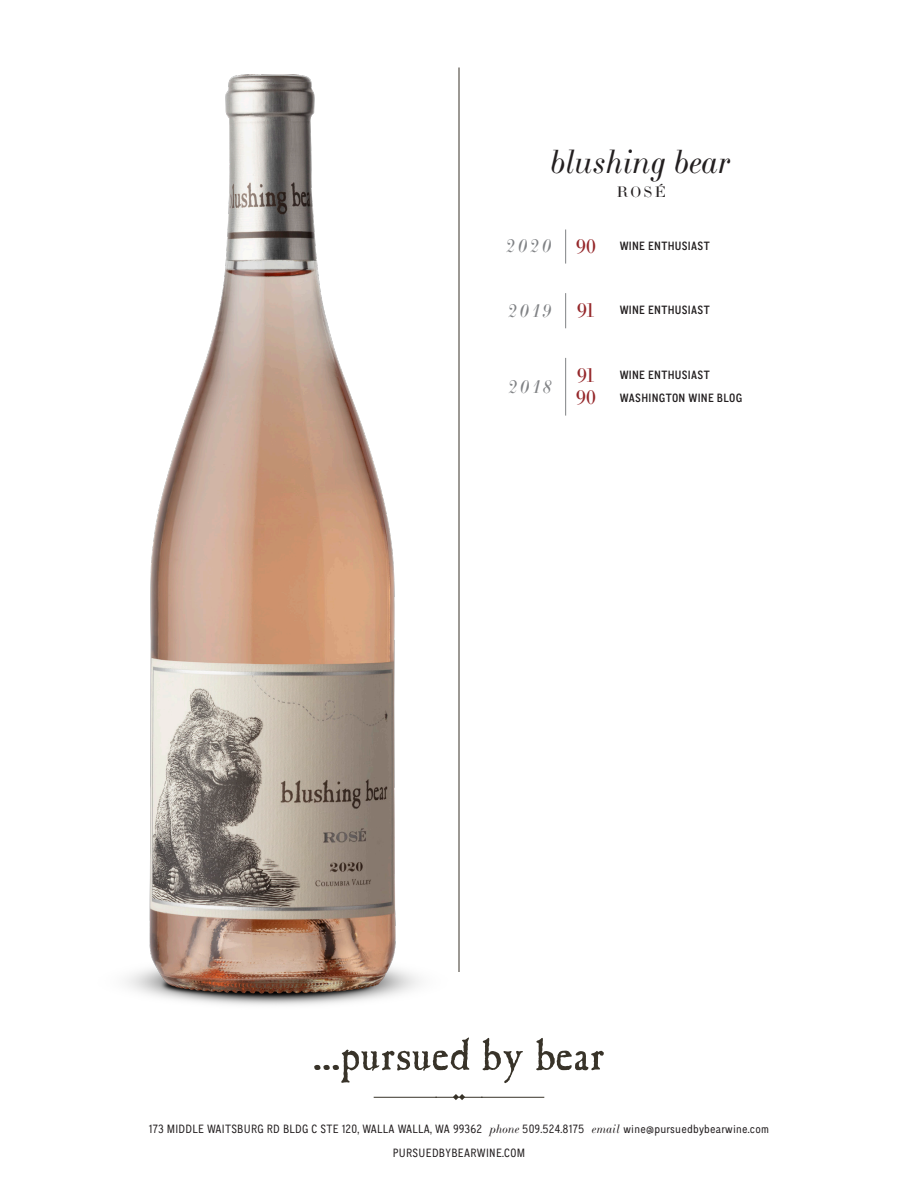
<style>
.page{position:relative;width:918px;height:1188px;background:#fff}
.page>*{position:absolute;margin:0;border:0;box-sizing:border-box;transform-origin:0 0}
.No_Spacing{font:italic 33px "LTC Bodoni 175";color:#231f20}
.t1{font:21px "LTC Bodoni 175";letter-spacing:-.035em;color:#95272a}
.date{font:italic 19.5px "LTC Bodoni 175";letter-spacing:.16em;color:#808285}
.No_Spacing-2{font:15px "LTC Bodoni 175";color:#231f20}
.t2{font:12px/23.4px "CA Normal";letter-spacing:.02em;color:#231f20;text-align:center}
.t3{font:500 12px "CA Normal";letter-spacing:.025em;color:#231f20}
.s1{font-family:"LTC Bodoni 175";font-style:italic}
</style>
<div class="page">
<svg style="left:314px;top:1037px;width:290px;height:46px"></svg>
<hr style="left:374px;top:1097px;width:170px;height:1px;background:#383329">
<svg style="left:453px;top:1094px;width:12px;height:6px"></svg>
<img style="left:126px;top:67px;width:358px;height:994px">
<hr style="left:565px;top:230px;width:1px;height:34px;background:#808285">
<hr style="left:565px;top:293px;width:1px;height:35px;background:#808285">
<hr style="left:565px;top:358px;width:1px;height:58px;background:#808285">
<p class="No_Spacing" style="left:552px;top:144px;width:181px">blushing bear</p>
<p class="No_Spacing-2" style="left:617px;top:184px;width:50px">ROSÉ</p>
<p class="date" style="left:507px;top:235px;width:46px">2020</p>
<p class="t1" style="left:576px;top:234px;width:22px">90</p>
<p class="t3" style="left:620px;top:238px;width:91px">WINE ENTHUSIAST</p>
<p class="date" style="left:509px;top:299px;width:45px">2019</p>
<p class="t1" style="left:577px;top:298px;width:20px">91</p>
<p class="t3" style="left:620px;top:302px;width:91px">WINE ENTHUSIAST</p>
<p class="date" style="left:509px;top:375px;width:44px">2018</p>
<p class="t1" style="left:577px;top:363px;width:20px">91</p>
<p class="t1" style="left:576px;top:385px;width:22px">90</p>
<p class="t3" style="left:620px;top:367px;width:91px">WINE ENTHUSIAST</p>
<p class="t3" style="left:620px;top:389px;width:124px">WASHINGTON WINE BLOG</p>
<p class="t2" style="left:149px;top:1117px;width:622px">173 MIDDLE WAITSBURG RD BLDG C STE 120, WALLA WALLA, WA 99362 <span class="s1">phone</span> 509.524.8175 <span class="s1">email</span> wine@pursuedbybearwine.com<br>PURSUEDBYBEARWINE.COM</p>
</div>
